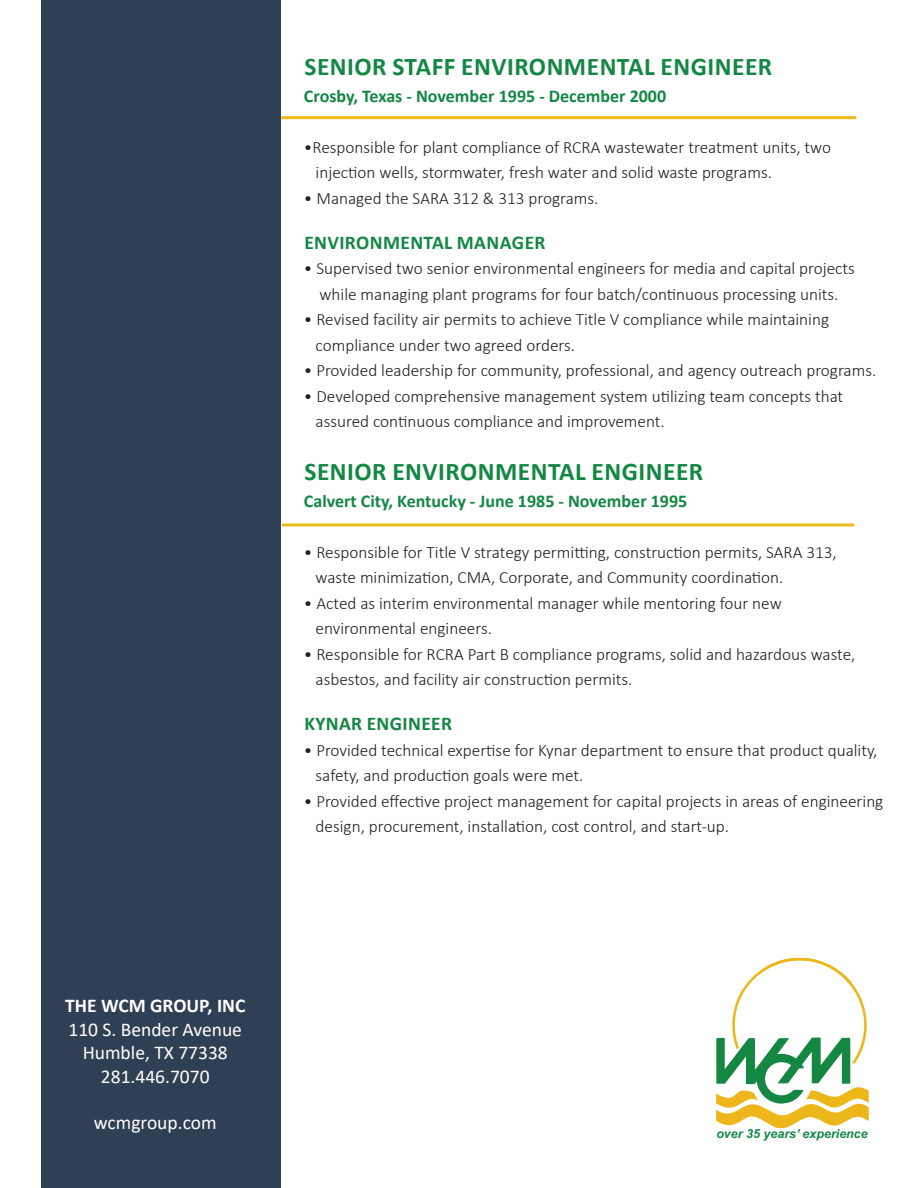
<style>
.page{position:relative;width:918px;height:1188px;background:#fff}
.page>*{position:absolute;margin:0;border:0;box-sizing:border-box;transform-origin:0 0}
.t1{font:700 25.5px "Calibri";letter-spacing:.02em;color:#138743}
.t2{font:19.5px/23.4px "Calibri";color:#fff;text-align:center}
.t3{font:700 19.5px "Calibri";letter-spacing:.02em;color:#138743}
.t4{font:700 19.5px "Calibri";color:#fff}
.t5{font:700 18px "Calibri";color:#138743}
.t6{font:300 17.25px/25.5px "Calibri";color:#231f20}
.t7{font:italic 700 12.45px "Arial";color:#148743}
</style>
<div class="page">
<svg style="left:716px;top:958px;width:153px;height:170px"></svg>
<div style="left:41px;top:0;width:240px;height:1188px;background:#2f3f54"></div>
<hr style="left:281px;top:116px;width:575px;height:3px;background:#edb81b">
<hr style="left:282px;top:524px;width:572px;height:2px;background:#edb81b">
<h1 class="t1" style="left:304px;top:48px;width:469px">SENIOR STAFF ENVIRONMENTAL ENGINEER</h1>
<p class="t5" style="left:304px;top:83px;width:364px">Crosby, Texas - November 1995 - December 2000</p>
<p class="t6" style="left:316px;top:134px;width:517px;text-indent:-12px">•Responsible for plant compliance of RCRA wastewater treatment units, two injection wells, stormwater, fresh water and solid waste programs.</p>
<p class="t6" style="left:304px;top:185px;width:296px">• Managed the SARA 312 &amp; 313 programs.</p>
<p class="t3" style="left:304px;top:228px;width:243px">ENVIRONMENTAL MANAGER</p>
<p class="t6" style="left:304px;top:255px;width:553px;text-align:center">• Supervised two senior environmental engineers for media and capital projects while managing plant programs for four batch/continuous processing units.</p>
<p class="t6" style="left:316px;top:306px;width:515px;text-indent:-12px">• Revised facility air permits to achieve Title V compliance while maintaining compliance under two agreed orders.</p>
<p class="t6" style="left:304px;top:357px;width:574px">• Provided leadership for community, professional, and agency outreach programs.</p>
<p class="t6" style="left:316px;top:383px;width:529px;text-indent:-12px">• Developed comprehensive management system utilizing team concepts that assured continuous compliance and improvement.</p>
<h1 class="t1" style="left:304px;top:453px;width:400px">SENIOR ENVIRONMENTAL ENGINEER</h1>
<p class="t5" style="left:304px;top:488px;width:385px">Calvert City, Kentucky - June 1985 - November 1995</p>
<p class="t6" style="left:316px;top:539px;width:523px;text-indent:-12px">• Responsible for Title V strategy permitting, construction permits, SARA 313, waste minimization, CMA, Corporate, and Community coordination.</p>
<p class="t6" style="left:316px;top:590px;width:468px;text-indent:-12px">• Acted as interim environmental manager while mentoring four new environmental engineers.</p>
<p class="t6" style="left:316px;top:641px;width:541px;text-indent:-12px">• Responsible for RCRA Part B compliance programs, solid and hazardous waste, asbestos, and facility air construction permits.</p>
<p class="t3" style="left:304px;top:710px;width:149px">KYNAR ENGINEER</p>
<p class="t6" style="left:316px;top:737px;width:563px;text-indent:-12px">• Provided technical expertise for Kynar department to ensure that product quality, safety, and production goals were met.</p>
<p class="t6" style="left:316px;top:788px;width:569px;text-indent:-12px">• Provided effective project management for capital projects in areas of engineering design, procurement, installation, cost control, and start-up.</p>
<p class="t4" style="left:65px;top:992px;width:182px">THE WCM GROUP, INC</p>
<p class="t2" style="left:69px;top:1017px;width:175px">110 S. Bender Avenue<br>Humble, TX 77338<br>281.446.7070</p>
<p class="t2" style="left:94px;top:1111px;width:124px">wcmgroup.com</p>
<p class="t7" style="left:716px;top:1125px;width:153px">over 35 years’ experience</p>
</div>
